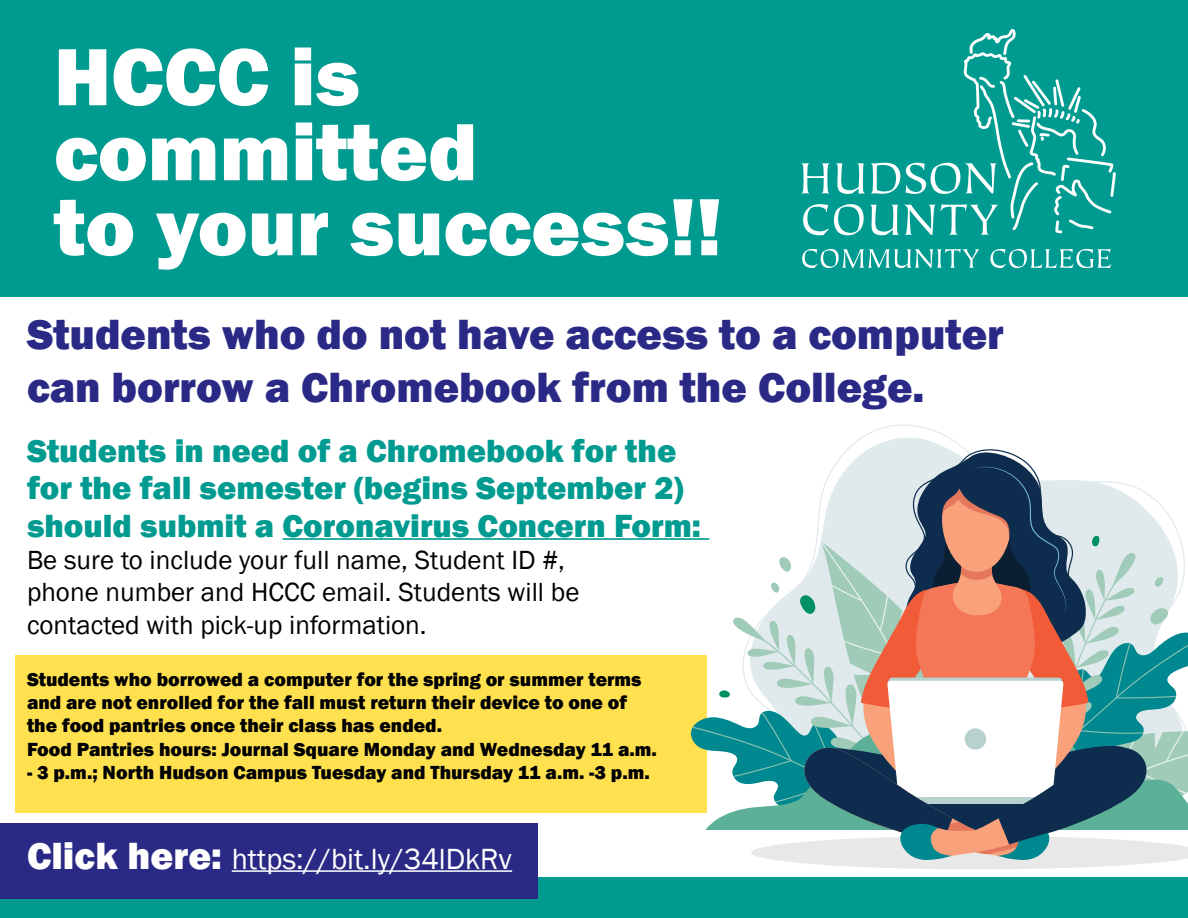
<style>
.page{position:relative;width:1188px;height:918px;background:#fff}
.page>*{position:absolute;margin:0;border:0;box-sizing:border-box;transform-origin:0 0}
.t1{font:800 84px "Franklin Gothic";color:#fff}
.t2{font:800 43.5px "Franklin Gothic";color:#2a2a86}
.t3{font:800 33px "Franklin Gothic";color:#009b90}
.t4{font:30px "Franklin Gothic";color:#fff}
.t5{font:27px "Franklin Gothic";color:#000}
.t6{font:800 19.5px "Franklin Gothic";color:#000}
.s1{font-weight:800;font-size:39px}
</style>
<div class="page">
<div style="left:15px;top:656px;width:691px;height:157px;background:#ffe14f"></div>
<div style="left:0;top:0;width:1188px;height:297px;background:#009b90"></div>
<svg style="left:802px;top:249px;width:177px;height:19px"></svg>
<svg style="left:990px;top:249px;width:121px;height:19px"></svg>
<svg style="left:801px;top:29px;width:315px;height:206px"></svg>
<svg style="left:683px;top:449px;width:505px;height:420px"></svg>
<div style="left:0;top:878px;width:1188px;height:40px;background:#009b90"></div>
<hr style="left:283px;top:538px;width:426px;height:2px;background:#009b90">
<div style="left:0;top:823px;width:538px;height:75px;background:#2a2a86"></div>
<hr style="left:232px;top:870px;width:280px;height:2px;background:#fff">
<p class="t1" style="left:54px;top:23px;width:307px">HCCC is</p>
<p class="t1" style="left:54px;top:98px;width:425px">committed</p>
<p class="t1" style="left:54px;top:173px;width:670px">to your success!!</p>
<p class="t2" style="left:27px;top:307px;width:978px">Students who do not have access to a computer</p>
<p class="t2" style="left:27px;top:359px;width:899px">can borrow a Chromebook from the College.</p>
<p class="t3" style="left:27px;top:429px;width:651px">Students in need of a Chromebook for the</p>
<p class="t3" style="left:27px;top:467px;width:658px">for the fall semester (begins September 2)</p>
<p class="t3" style="left:27px;top:504px;width:676px">should submit a Coronavirus Concern Form:</p>
<p class="t5" style="left:27px;top:543px;width:539px">Be sure to include your full name, Student ID #,</p>
<p class="t5" style="left:27px;top:576px;width:554px">phone number and HCCC email. Students will be</p>
<p class="t5" style="left:27px;top:608px;width:401px">contacted with pick-up information.</p>
<p class="t6" style="left:27px;top:666px;width:616px">Students who borrowed a computer for the spring or summer terms</p>
<p class="t6" style="left:27px;top:690px;width:602px">and are not enrolled for the fall must return their device to one of</p>
<p class="t6" style="left:27px;top:713px;width:417px">the food pantries once their class has ended.</p>
<p class="t6" style="left:27px;top:737px;width:631px">Food Pantries hours: Journal Square Monday and Wednesday 11 a.m.</p>
<p class="t6" style="left:27px;top:760px;width:624px">- 3 p.m.; North Hudson Campus Tuesday and Thursday 11 a.m. -3 p.m.</p>
<p class="t4" style="left:27px;top:840px;width:487px"><span class="s1">Click here:</span> https://bit.ly/34lDkRv</p>
</div>
